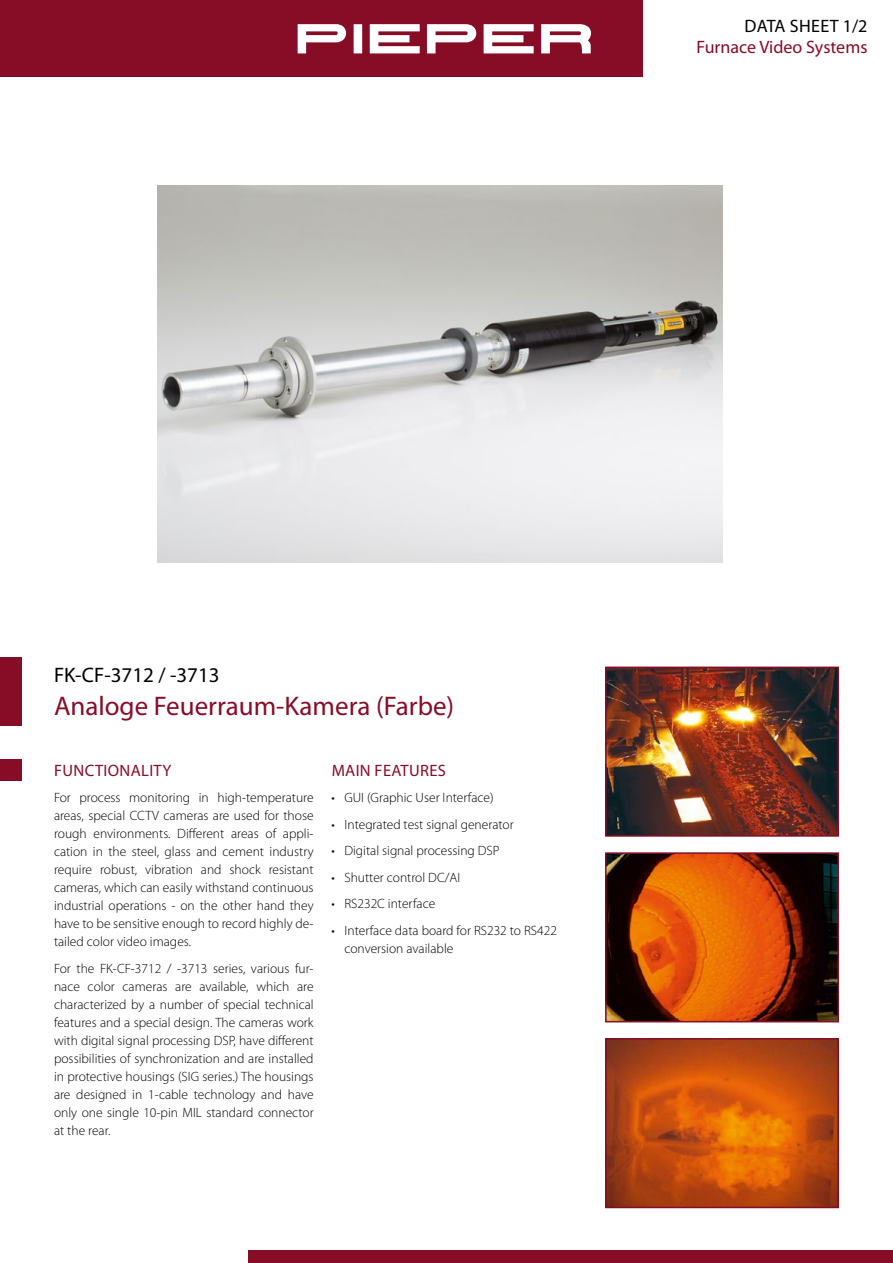
<style>
.page{position:relative;width:893px;height:1263px;background:#fff}
.page>*{position:absolute;margin:0;border:0;box-sizing:border-box;transform-origin:0 0}
.t1{font:27px "Myriad Pro";color:#870d27}
.t2{font:21px "Myriad Pro";color:#000}
.t3{font:18px "Myriad Pro";color:#870d27}
.t4{font:18px "Myriad Pro";letter-spacing:.02em;color:#000}
.t5{font:16.5px "Myriad Pro";letter-spacing:.02em;color:#870d27}
.t6{font:300 13.5px/18px "Myriad Pro";color:#000;text-align:justify}
</style>
<div class="page">
<div style="left:249px;top:1250px;width:644px;height:13px;background:#870d27"></div>
<div style="left:0;top:658px;width:21px;height:68px;background:#870d27"></div>
<div style="left:0;top:759px;width:21px;height:22px;background:#870d27"></div>
<div style="left:0;top:0;width:642px;height:77px;background:#870d27"></div>
<svg style="left:427px;top:24px;width:49px;height:29px"></svg>
<svg style="left:298px;top:24px;width:48px;height:29px"></svg>
<svg style="left:354px;top:24px;width:8px;height:29px"></svg>
<svg style="left:370px;top:24px;width:50px;height:29px"></svg>
<svg style="left:484px;top:24px;width:50px;height:29px"></svg>
<svg style="left:541px;top:24px;width:50px;height:29px"></svg>
<img style="left:608px;top:669px;width:228px;height:165px">
<div style="left:605px;top:666px;width:234px;height:171px;border:2px solid #870d27"></div>
<img style="left:608px;top:1041px;width:228px;height:164px">
<div style="left:605px;top:1038px;width:234px;height:170px;border:2px solid #870d27"></div>
<img style="left:608px;top:855px;width:228px;height:164px">
<div style="left:605px;top:852px;width:234px;height:170px;border:2px solid #870d27"></div>
<img style="left:157px;top:185px;width:565px;height:377px">
<h3 class="t4" style="left:745px;top:14px;width:124px">DATA SHEET 1/2</h3>
<h3 class="t3" style="left:697px;top:36px;width:172px">Furnace Video Systems</h3>
<h2 class="t2" style="left:54px;top:662px;width:167px">FK-CF-3712 / -3713</h2>
<h1 class="t1" style="left:54px;top:690px;width:402px">Analoge Feuerraum-Kamera (Farbe)</h1>
<p class="t5" style="left:54px;top:760px;width:119px">FUNCTIONALITY</p>
<p class="t6" style="left:54px;top:789px;width:261px">For process monitoring in high-temperature areas, special CCTV cameras are used for those rough environments. Different areas of appli&shy;cation in the steel, glass and cement industry require robust, vibration and shock resistant cameras, which can easily withstand continuous industrial operations - on the other hand they have to be sensitive enough to record highly de&shy;tailed color video images.</p>
<p class="t6" style="left:54px;top:959px;width:261px">For the FK-CF-3712 / -3713 series, various fur&shy;nace color cameras are available, which are characterized by a number of special technical features and a special design. The cameras work with digital signal processing DSP, have different possibilities of synchronization and are installed in protective housings (SIG series.) The housings are designed in 1-cable technology and have only one single 10-pin MIL standard connector at the rear.</p>
<p class="t5" style="left:332px;top:760px;width:116px">MAIN FEATURES</p>
<p class="t6" style="left:332px;top:789px;width:164px">• GUI (Graphic User Interface)</p>
<p class="t6" style="left:332px;top:815px;width:184px">• Integrated test signal generator</p>
<p class="t6" style="left:332px;top:842px;width:170px">• Digital signal processing DSP</p>
<p class="t6" style="left:332px;top:868px;width:130px">• Shutter control DC/AI</p>
<p class="t6" style="left:332px;top:895px;width:105px">• RS232C interface</p>
<p class="t6" style="left:344px;top:921px;width:214px;text-indent:-13px">• Interface data board for RS232 to RS422 conversion available</p>
</div>
